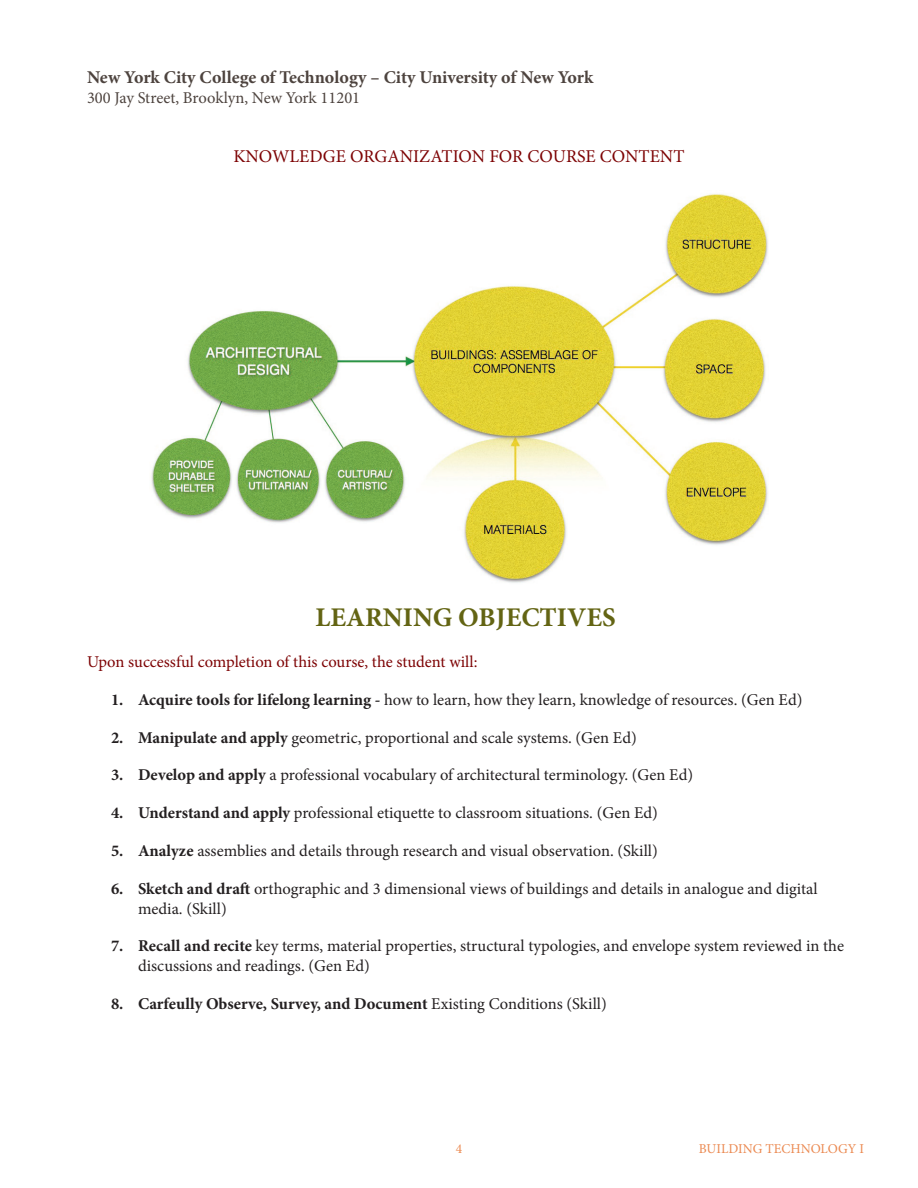
<style>
.page{position:relative;width:918px;height:1188px;background:#fff}
.page>*{position:absolute;margin:0;border:0;box-sizing:border-box;transform-origin:0 0}
.t1{font:700 27px "Minion Pro";color:#636413}
.t2{font:700 18px "Minion Pro";color:#4d433e}
.t3{font:18px "Minion Pro";color:#7d0304}
.t4{font:16.5px/19.8px "Minion Pro";color:#231f20}
.t5{font:700 16.5px "Minion Pro";color:#231f20}
.t6{font:16.5px "Minion Pro";color:#7d0304}
.t7{font:16.5px "Minion Pro";color:#4d433e}
.t8{font:13.5px "Minion Pro";color:#eb8a52}
.s1{font-weight:700}
.s2{font-weight:400}
</style>
<div class="page">
<img style="left:151px;top:194px;width:617px;height:389px">
<p class="t2" style="left:87px;top:65px;width:508px">New York City College of Technology – City University of New York</p>
<p class="t7" style="left:87px;top:87px;width:275px">300 Jay Street, Brooklyn, New York 11201</p>
<p class="t3" style="left:234px;top:145px;width:452px">KNOWLEDGE ORGANIZATION FOR COURSE CONTENT</p>
<h1 class="t1" style="left:316px;top:598px;width:302px">LEARNING OBJECTIVES</h1>
<p class="t6" style="left:87px;top:651px;width:392px">Upon successful completion of this course, the student will:</p>
<p class="t4" style="left:111px;top:690px;width:693px"><span class="s1">1. Acquire tools for lifelong learning -</span> how to learn, how they learn, knowledge of resources. (Gen Ed)</p>
<p class="t4" style="left:111px;top:728px;width:527px"><span class="s1">2. Manipulate and apply</span> geometric, proportional and scale systems. (Gen Ed)</p>
<p class="t4" style="left:111px;top:765px;width:584px"><span class="s1">3. Develop and apply</span> a professional vocabulary of architectural terminology. (Gen Ed)</p>
<p class="t4" style="left:111px;top:803px;width:549px"><span class="s1">4. Understand and apply</span> professional etiquette to classroom situations. (Gen Ed)</p>
<p class="t4" style="left:111px;top:841px;width:548px"><span class="s1">5. Analyze</span> assemblies and details through research and visual observation. (Skill)</p>
<p class="t4" style="left:138px;top:879px;width:681px;text-indent:-27px"><span class="s1">6. Sketch and draft</span> orthographic and 3 dimensional views of buildings and details in analogue and digital media. (Skill)</p>
<p class="t4" style="left:138px;top:936px;width:708px;text-indent:-27px"><span class="s1">7. Recall and recite</span> key terms, material properties, structural typologies, and envelope system reviewed in the discussions and readings. (Gen Ed)</p>
<p class="t5" style="left:111px;top:992px;width:497px">8. Carfeully Observe, Survey, and Document <span class="s2">Existing Conditions (Skill)</span></p>
<p class="t8" style="left:456px;top:1139px;width:8px">4</p>
<p class="t8" style="left:699px;top:1139px;width:167px">BUILDING TECHNOLOGY I</p>
</div>
